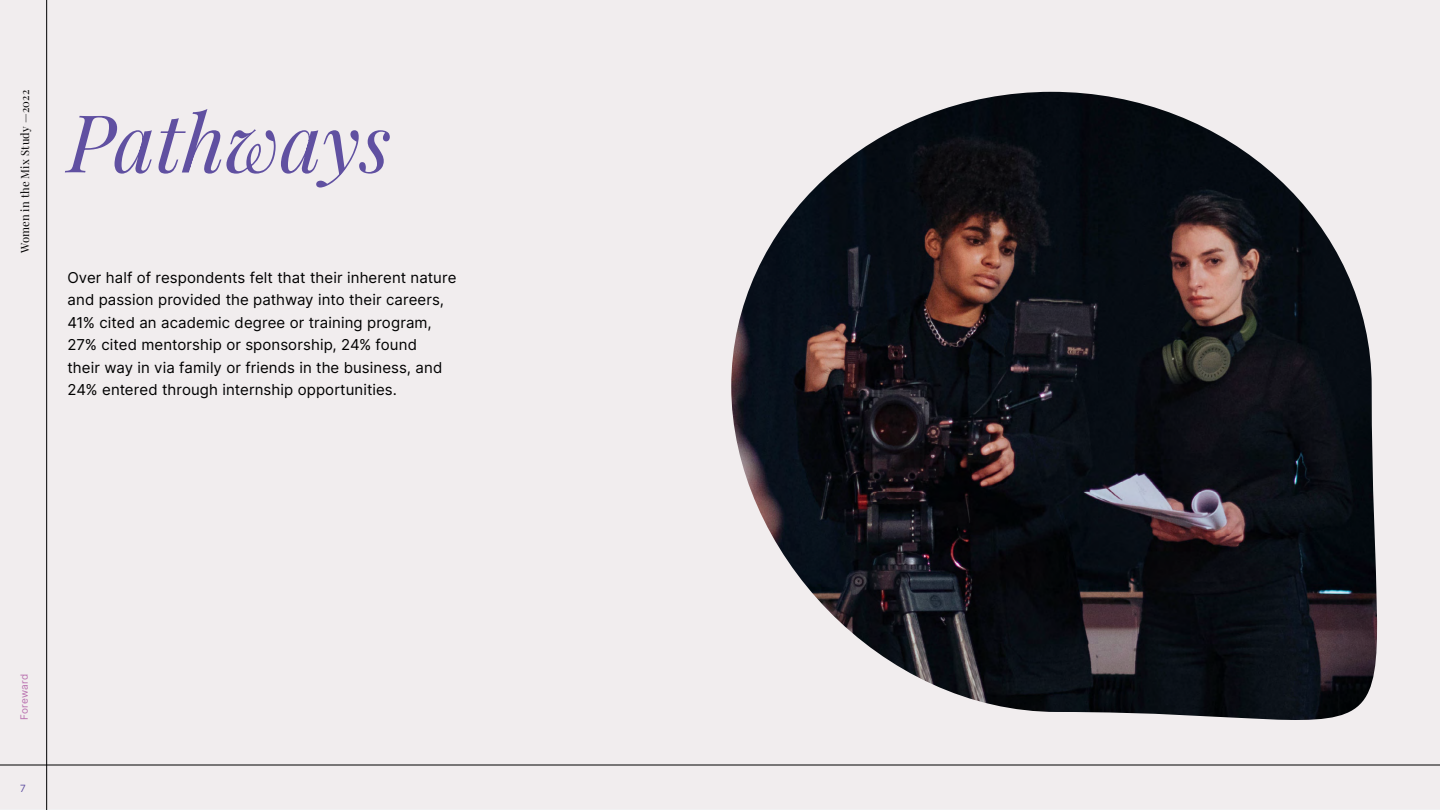
<style>
.page{position:relative;width:1440px;height:810px;background:#fff}
.page>*{position:absolute;margin:0;border:0;box-sizing:border-box;transform-origin:0 0}
.t1{font:italic 80px "Playfair Display";color:#6050a1}
.t2{font:15px/22.5px "Inter";letter-spacing:.005em;color:#000}
.t3{font:11.25px "Playfair Display";letter-spacing:.015em;color:#000}
.t4{font:10px "Inter";letter-spacing:.02em;color:#b971af}
.t5{font:10px "Inter";color:#6050a1}
</style>
<div class="page">
<div style="left:0;top:1px;width:1440px;height:808px;background:#f1edee"></div>
<hr style="left:0;top:765px;width:1440px;height:1px;background:#000">
<hr style="left:46px;top:0;width:1px;height:810px;background:#000">
<img style="left:731px;top:92px;width:647px;height:628px">
<p class="t3" style="left:16px;top:253px;width:165px;rotate:-90deg">Women in the Mix Study —2022</p>
<h1 class="t1" style="left:68px;top:80px;width:325px">Pathways</h1>
<p class="t2" style="left:68px;top:266px;width:390px">Over half of respondents felt that their inherent nature and passion provided the pathway into their careers, 41% cited an academic degree or training program, 27% cited mentorship or sponsorship, 24% found<br>their way in via family or friends in the business, and 24% entered through internship opportunities.</p>
<p class="t4" style="left:17px;top:720px;width:48px;rotate:-90deg">Foreward</p>
<p class="t5" style="left:20px;top:781px;width:7px">7</p>
</div>
